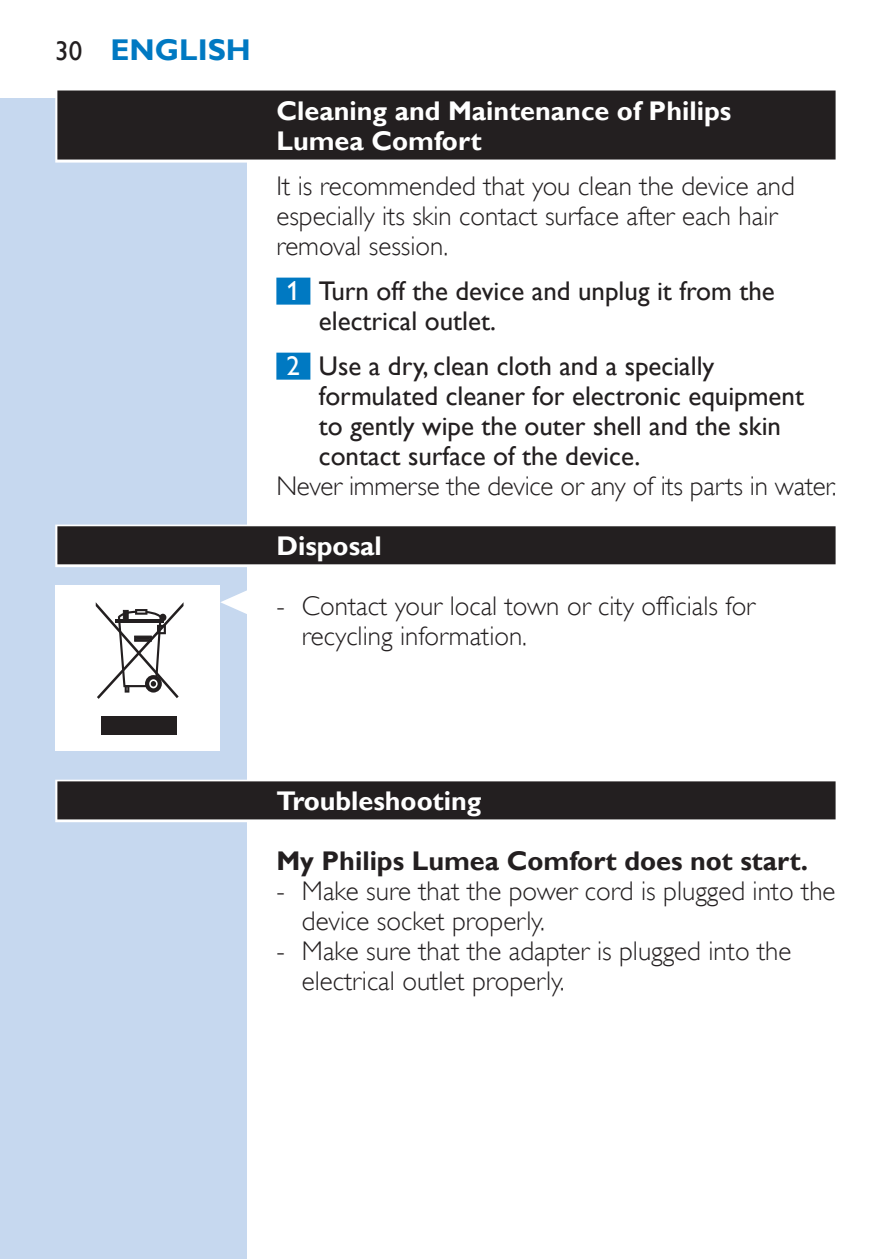
<style>
.page{position:relative;width:893px;height:1259px;background:#fff}
.page>*{position:absolute;margin:0;border:0;box-sizing:border-box;transform-origin:0 0}
.t1{font:700 30px "Gill Sans Alt One WGL";color:#0079c2}
.t2{font:27px/30px "Gill Sans Alt One WGL Light";color:#231f20}
.t3{font:27px/30px "Gill Sans Alt One WGL";color:#231f20}
.t4{font:700 27px/30px "Gill Sans Alt One WGL";color:#fff}
.t5{font:700 27px "Gill Sans Alt One WGL";color:#231f20}
.s1{font-weight:400;font-size:27px;color:#231f20}
.s2{color:#fff}
</style>
<div class="page">
<hr style="left:892px;top:98px;width:1px;height:1161px;background:#c6d8ef">
<div style="left:0;top:98px;width:247px;height:1161px;background:#c6d8ef"></div>
<div style="left:55px;top:85px;width:783px;height:78px;background:#fff"></div>
<div style="left:57px;top:90px;width:779px;height:69px;background:#231f20"></div>
<div style="left:276px;top:278px;width:34px;height:27px;background:#0079c2"></div>
<div style="left:276px;top:353px;width:34px;height:27px;background:#0079c2"></div>
<div style="left:55px;top:524px;width:783px;height:43px;background:linear-gradient(to right,#b6b5b5,#b6b5b5)"></div>
<div style="left:57px;top:526px;width:779px;height:38px;background:#231f20"></div>
<div style="left:55px;top:779px;width:783px;height:43px;background:linear-gradient(to right,#a09f9f,#a09f9f)"></div>
<div style="left:57px;top:781px;width:779px;height:38px;background:#231f20"></div>
<svg style="left:220px;top:590px;width:27px;height:24px"></svg>
<div style="left:55px;top:585px;width:165px;height:165px;background:#fff"></div>
<div style="left:101px;top:716px;width:76px;height:19px;background:#231f20"></div>
<svg style="left:96px;top:602px;width:88px;height:97px"></svg>
<p class="t1" style="left:55px;top:29px;width:197px"><span class="s1">30</span> ENGLISH</p>
<p class="t4" style="left:276px;top:96px;width:456px">Cleaning and Maintenance of Philips<br>Lumea Comfort</p>
<p class="t2" style="left:276px;top:171px;width:520px">It is recommended that you clean the device and especially its skin contact surface after each hair removal session.</p>
<p class="t3" style="left:319px;top:276px;width:457px;text-indent:-32px"><span class="s2">1</span> Turn off the device and unplug it from the electrical outlet.</p>
<p class="t3" style="left:319px;top:351px;width:487px;text-indent:-32px"><span class="s2">2</span> Use a dry, clean cloth and a specially formulated cleaner for electronic equipment to gently wipe the outer shell and the skin contact surface of the device.</p>
<p class="t2" style="left:276px;top:471px;width:562px">Never immerse the device or any of its parts in water.</p>
<p class="t4" style="left:276px;top:531px;width:107px">Disposal</p>
<p class="t2" style="left:302px;top:591px;width:455px;text-indent:-26px">- Contact your local town or city officials for recycling information.</p>
<p class="t4" style="left:276px;top:786px;width:206px">Troubleshooting</p>
<p class="t5" style="left:276px;top:842px;width:533px">My Philips Lumea Comfort does not start.</p>
<p class="t2" style="left:302px;top:876px;width:535px;text-indent:-26px">- Make sure that the power cord is plugged into the device socket properly.</p>
<p class="t2" style="left:302px;top:936px;width:491px;text-indent:-26px">- Make sure that the adapter is plugged into the electrical outlet properly.</p>
</div>
